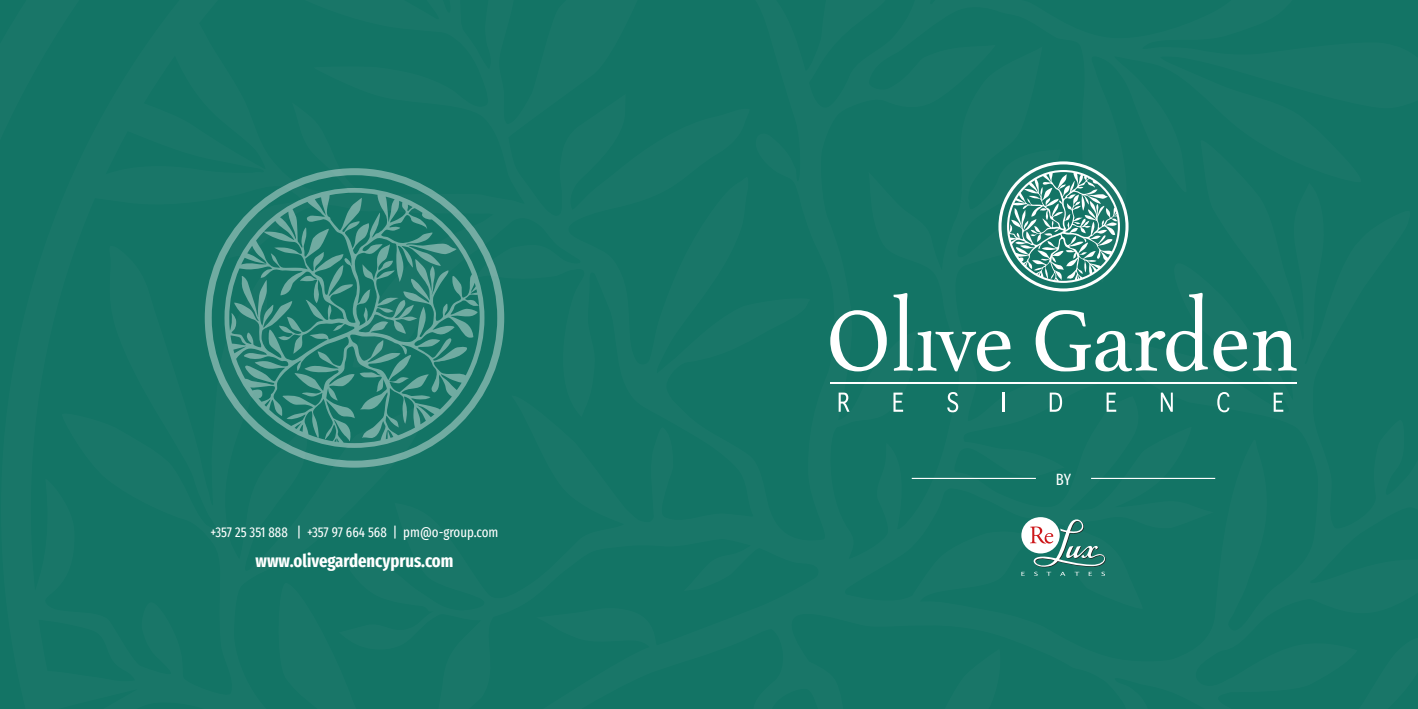
<style>
.page{position:relative;width:1418px;height:709px;background:#fff}
.page>*{position:absolute;margin:0;border:0;box-sizing:border-box;transform-origin:0 0}
.t1{font:700 extra-condensed 18px "Fira Sans";color:#fff}
.t2{font:extra-condensed 16px "Fira Sans";color:#fff}
.t3{font:extra-condensed 14px "Fira Sans";color:#fff}
</style>
<div class="page">
<div style="left:0;top:0;width:1417px;height:709px;background:#137465"></div>
<svg style="left:205px;top:168px;width:299px;height:299px;background:#2f8477"></svg>
<svg style="left:1213px;top:331px;width:83px;height:40px"></svg>
<svg style="left:838px;top:392px;width:11px;height:20px"></svg>
<svg style="left:947px;top:392px;width:11px;height:20px"></svg>
<svg style="left:893px;top:392px;width:10px;height:20px"></svg>
<svg style="left:830px;top:310px;width:56px;height:61px"></svg>
<svg style="left:1160px;top:392px;width:12px;height:20px"></svg>
<svg style="left:1273px;top:392px;width:10px;height:20px"></svg>
<svg style="left:1217px;top:392px;width:12px;height:20px"></svg>
<hr style="left:1002px;top:392px;width:2px;height:20px;background:#fff">
<hr style="left:830px;top:381px;width:466px;height:2px;background:#fff">
<svg style="left:1049px;top:392px;width:13px;height:20px"></svg>
<svg style="left:1106px;top:392px;width:10px;height:20px"></svg>
<svg style="left:893px;top:161px;width:314px;height:210px;background:#38897d"></svg>
<svg style="left:1021px;top:512px;width:90px;height:64px"></svg>
<hr style="left:911px;top:478px;width:124px;height:1px;background:#fff">
<hr style="left:1091px;top:478px;width:124px;height:1px;background:#fff">
<p class="t3" style="left:210px;top:521px;width:289px">+357 25 351 888 | +357 97 664 568 | pm@o-group.com</p>
<p class="t1" style="left:255px;top:545px;width:199px">www.olivegardencyprus.com</p>
<p class="t2" style="left:1055px;top:468px;width:17px">BY</p>
</div>
